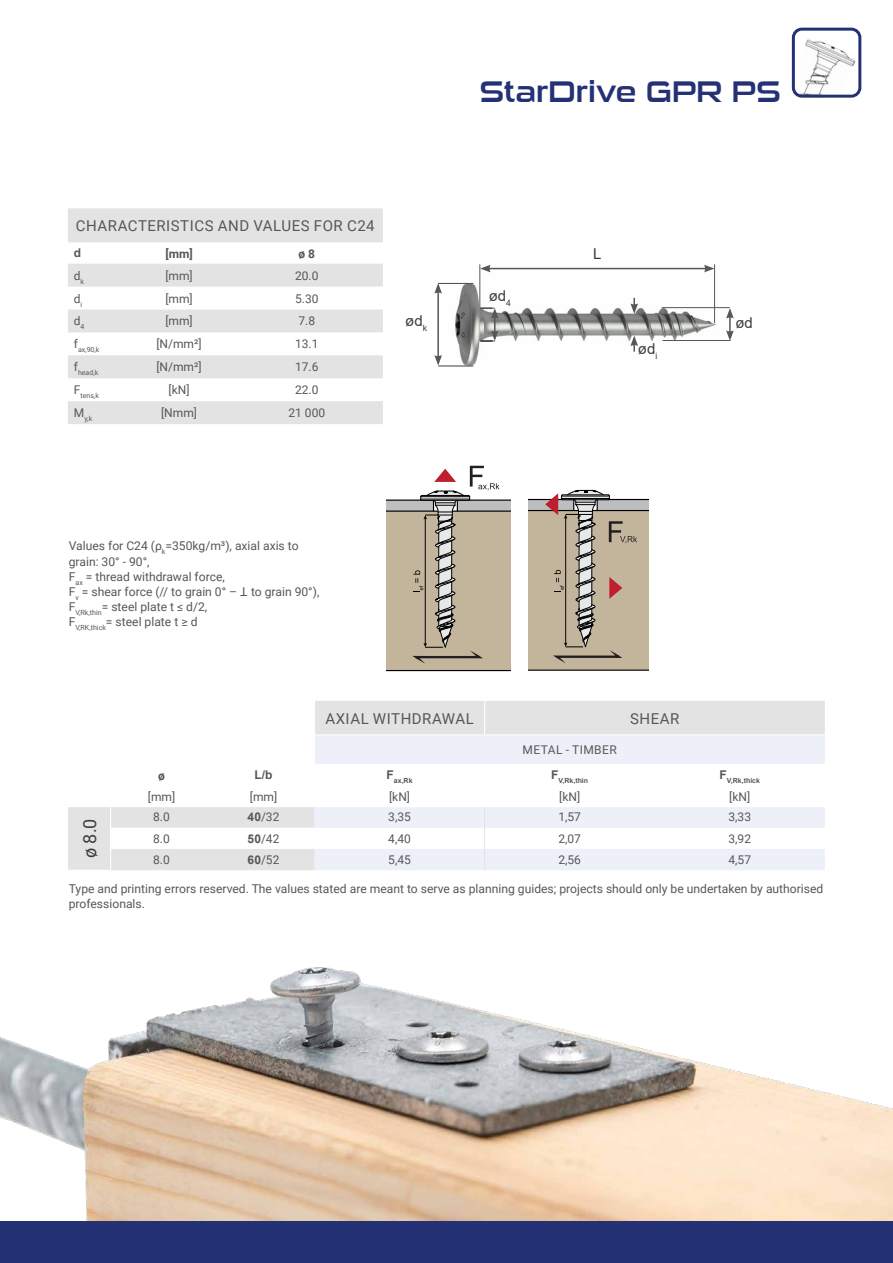
<style>
.page{position:relative;width:893px;height:1263px;background:#fff}
.page>*{position:absolute;margin:0;border:0;box-sizing:border-box;transform-origin:0 0}
.t1{font:30px "Sui Generis Rg SSH";color:#253175}
.t2{font:18px "Roboto";color:#3c3c3b}
.t3{font:15px "Roboto";letter-spacing:.035em;color:#575756}
.t4{font:15px "Arial";color:#3c3c3b}
.t5{font:12.15px/15.1px "Roboto";color:#575756}
.t6{font:12px "Roboto";color:#575756}
.t7{font:12px "Roboto";letter-spacing:.035em;color:#575756}
.t8{font:700 12px "Roboto";color:#575756}
.t9{font:700 12px "Arial";color:#575756}
.t10{font:700 7.05px "Arial";color:#575756}
.t11{font:7.05px "Roboto";color:#575756}
.s1{font-family:"Arial"}
.s2{font-family:"Arial";font-weight:700}
</style>
<div class="page">
<div style="left:0;top:1221px;width:893px;height:42px;background:#253175"></div>
<img style="left:0;top:967px;width:893px;height:253px">
<img style="left:791px;top:36px;width:66px;height:58px">
<div style="left:792px;top:28px;width:69px;height:70px;border:3px solid #253175;border-radius:9px"></div>
<svg style="left:68px;top:208px;width:315px;height:216px;fill:#e3e3e4"></svg>
<img style="left:439px;top:264px;width:287px;height:103px">
<hr style="left:438px;top:366px;width:35px;height:1px;background:#3c3c3b">
<hr style="left:663px;top:340px;width:68px;height:1px;background:#575756">
<hr style="left:438px;top:283px;width:35px;height:1px;background:#555454">
<hr style="left:662px;top:307px;width:68px;height:1px;background:#575756">
<hr style="left:437px;top:291px;width:2px;height:66px;background:#575756">
<svg style="left:434px;top:355px;width:8px;height:11px"></svg>
<svg style="left:434px;top:283px;width:8px;height:11px"></svg>
<svg style="left:480px;top:308px;width:19px;height:34px"></svg>
<hr style="left:479px;top:264px;width:1px;height:43px;background:#575756">
<hr style="left:714px;top:264px;width:1px;height:59px;background:#575756">
<hr style="left:488px;top:268px;width:218px;height:1px;background:#575756">
<svg style="left:704px;top:265px;width:11px;height:7px"></svg>
<svg style="left:480px;top:265px;width:11px;height:7px"></svg>
<svg style="left:726px;top:308px;width:8px;height:33px"></svg>
<svg style="left:630px;top:298px;width:8px;height:16px"></svg>
<svg style="left:630px;top:336px;width:8px;height:16px"></svg>
<svg style="left:315px;top:807px;width:510px;height:63px;fill:#edeff9"></svg>
<svg style="left:68px;top:807px;width:247px;height:63px"></svg>
<svg style="left:484px;top:807px;width:1px;height:63px"></svg>
<svg style="left:315px;top:701px;width:510px;height:63px;background:#e7e8ed"></svg>
<hr style="left:485px;top:734px;width:170px;height:1px;background:#fff">
<hr style="left:655px;top:734px;width:170px;height:1px;background:#fff">
<div style="left:597px;top:499px;width:52px;height:11px;background:#bcbec0"></div>
<div style="left:529px;top:510px;width:120px;height:160px;background:#c2b59b"></div>
<div style="left:529px;top:499px;width:45px;height:11px;background:#bcbec0"></div>
<hr style="left:529px;top:499px;width:120px;height:1px;background:#000">
<hr style="left:529px;top:670px;width:120px;height:1px;background:#000">
<hr style="left:529px;top:510px;width:120px;height:1px;background:#000">
<svg style="left:545px;top:490px;width:92px;height:173px"></svg>
<div style="left:457px;top:500px;width:53px;height:11px;background:#bcbec0"></div>
<div style="left:386px;top:511px;width:124px;height:159px;background:#c2b59b"></div>
<div style="left:386px;top:500px;width:47px;height:11px;background:#bcbec0"></div>
<hr style="left:386px;top:499px;width:124px;height:2px;background:#000">
<hr style="left:386px;top:670px;width:124px;height:1px;background:#000">
<hr style="left:386px;top:510px;width:124px;height:2px;background:#000">
<svg style="left:412px;top:466px;width:87px;height:198px"></svg>
<p class="t3" style="left:76px;top:215px;width:300px">CHARACTERISTICS AND VALUES FOR C24</p>
<p class="t9" style="left:74px;top:245px;width:9px">d</p>
<p class="t8" style="left:165px;top:245px;width:29px">[mm]</p>
<p class="t8" style="left:298px;top:245px;width:18px">ø 8</p>
<p class="t6" style="left:74px;top:267px;width:12px">d<sub>k</sub></p>
<p class="t6" style="left:165px;top:267px;width:29px">[mm]</p>
<p class="t6" style="left:295px;top:267px;width:25px">20.0</p>
<p class="t6" style="left:74px;top:290px;width:10px">d<sub>i</sub></p>
<p class="t6" style="left:165px;top:290px;width:29px">[mm]</p>
<p class="t6" style="left:295px;top:290px;width:25px">5.30</p>
<p class="t6" style="left:74px;top:313px;width:12px">d<sub>4</sub></p>
<p class="t6" style="left:165px;top:313px;width:29px">[mm]</p>
<p class="t6" style="left:298px;top:313px;width:18px">7.8</p>
<p class="t11" style="left:74px;top:345px;width:27px"><sup>f</sup>ax,90,k</p>
<p class="t6" style="left:156px;top:336px;width:47px">[N/mm²]</p>
<p class="t6" style="left:295px;top:336px;width:25px">13.1</p>
<p class="t11" style="left:74px;top:368px;width:26px"><sup>f</sup>head,k</p>
<p class="t6" style="left:156px;top:359px;width:47px">[N/mm²]</p>
<p class="t6" style="left:295px;top:359px;width:25px">17.6</p>
<p class="t11" style="left:74px;top:391px;width:27px"><sup>F</sup>tens,k</p>
<p class="t6" style="left:169px;top:382px;width:22px">[kN]</p>
<p class="t6" style="left:295px;top:382px;width:25px">22.0</p>
<p class="t11" style="left:74px;top:414px;width:20px"><sup>M</sup>y,k</p>
<p class="t6" style="left:161px;top:404px;width:37px">[Nmm]</p>
<p class="t6" style="left:288px;top:404px;width:38px">21 000</p>
<p class="t4" style="left:405px;top:311px;width:23px">ød<sub>k</sub></p>
<p class="t5" style="left:69px;top:538px;width:252px">Values for C24 (ρ<sub>k</sub>=350kg/m³), axial axis to grain: 30° - 90°,<br>F<sub>ax</sub> = thread withdrawal force,<br>F<sub>v</sub> = shear force (// to grain 0° – <span class="s1">Ʇ</span> to grain 90°), F<sub>V,Rk,thin</sub>= steel plate t ≤ d/2,<br>F<sub>V,RK,thick</sub>= steel plate t ≥ d</p>
<h1 class="t1" style="left:480px;top:74px;width:302px">StarDrive GPR PS</h1>
<p class="t4" style="left:489px;top:285px;width:24px">ød<sub>4</sub></p>
<p class="t4" style="left:593px;top:243px;width:10px">L</p>
<p class="t4" style="left:638px;top:338px;width:21px">ød<sub>i</sub></p>
<p class="t4" style="left:735px;top:312px;width:19px">ød</p>
<p class="t3" style="left:325px;top:708px;width:150px">AXIAL WITHDRAWAL</p>
<p class="t3" style="left:630px;top:708px;width:51px">SHEAR</p>
<p class="t7" style="left:523px;top:742px;width:96px">METAL - TIMBER</p>
<h2 class="t2" style="left:77px;top:858px;width:41px;rotate:-90deg">ø 8.0</h2>
<p class="t8" style="left:158px;top:767px;width:8px">ø</p>
<p class="t9" style="left:255px;top:767px;width:19px">L/b</p>
<p class="t10" style="left:387px;top:776px;width:27px"><sup>F</sup>ax,Rk</p>
<p class="t10" style="left:551px;top:776px;width:39px"><sup>F</sup>V,Rk,thin</p>
<p class="t10" style="left:719px;top:776px;width:42px"><sup>F</sup>V,Rk,thick</p>
<p class="t6" style="left:148px;top:788px;width:29px">[mm]</p>
<p class="t6" style="left:250px;top:788px;width:29px">[mm]</p>
<p class="t6" style="left:389px;top:788px;width:22px">[kN]</p>
<p class="t6" style="left:559px;top:788px;width:22px">[kN]</p>
<p class="t6" style="left:729px;top:788px;width:22px">[kN]</p>
<p class="t6" style="left:153px;top:809px;width:18px">8.0</p>
<p class="t6" style="left:248px;top:809px;width:33px"><span class="s2">40</span>/32</p>
<p class="t6" style="left:388px;top:809px;width:24px">3,35</p>
<p class="t6" style="left:558px;top:809px;width:24px">1,57</p>
<p class="t6" style="left:728px;top:809px;width:24px">3,33</p>
<p class="t6" style="left:153px;top:830px;width:18px">8.0</p>
<p class="t6" style="left:248px;top:830px;width:33px"><span class="s2">50</span>/42</p>
<p class="t6" style="left:388px;top:830px;width:24px">4,40</p>
<p class="t6" style="left:558px;top:830px;width:24px">2,07</p>
<p class="t6" style="left:728px;top:830px;width:24px">3,92</p>
<p class="t6" style="left:153px;top:851px;width:18px">8.0</p>
<p class="t6" style="left:248px;top:851px;width:33px"><span class="s2">60</span>/52</p>
<p class="t6" style="left:388px;top:851px;width:24px">5,45</p>
<p class="t6" style="left:558px;top:851px;width:24px">2,56</p>
<p class="t6" style="left:728px;top:851px;width:24px">4,57</p>
<p class="t5" style="left:69px;top:880px;width:756px">Type and printing errors reserved. The values stated are meant to serve as planning guides; projects should only be undertaken by authorised professionals.</p>
</div>
